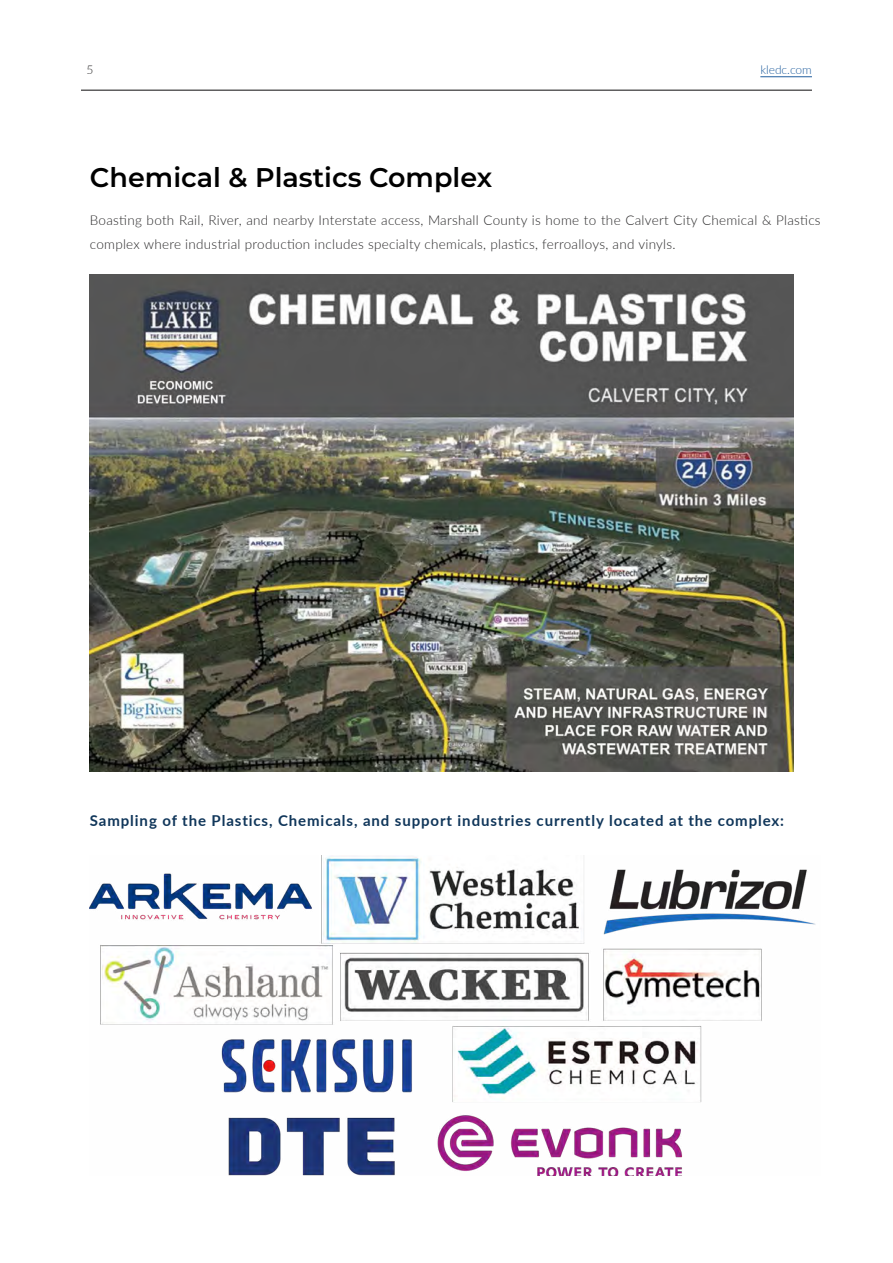
<style>
.page{position:relative;width:893px;height:1263px;background:#fff}
.page>*{position:absolute;margin:0;border:0;box-sizing:border-box;transform-origin:0 0}
.t1{font:600 27px "Montserrat";color:#000}
.t2{font:700 15px "Lato";letter-spacing:.06em;color:#10365a}
.t3{font:300 13.5px/24px "Lato";letter-spacing:.02em;color:#292829}
.t4{font:300 12px "Lato";color:#215e9e}
.t5{font:300 12px "Lato";color:#292829}
</style>
<div class="page">
<img style="left:90px;top:275px;width:703px;height:497px">
<img style="left:90px;top:855px;width:726px;height:320px">
<hr style="left:760px;top:76px;width:52px;height:1px;background:#215e9e">
<hr style="left:81px;top:90px;width:731px;height:1px;background:#292829">
<p class="t5" style="left:86px;top:61px;width:8px">5</p>
<p class="t4" style="left:760px;top:61px;width:53px">kledc.com</p>
<h1 class="t1" style="left:90px;top:158px;width:404px">Chemical &amp; Plastics Complex</h1>
<p class="t3" style="left:90px;top:208px;width:732px">Boasting both Rail, River, and nearby Interstate access, Marshall County is home to the Calvert City Chemical &amp; Plastics complex where industrial production includes specialty chemicals, plastics, ferroalloys, and vinyls.</p>
<p class="t2" style="left:90px;top:810px;width:696px">Sampling of the Plastics, Chemicals, and support industries currently located at the complex:</p>
</div>
